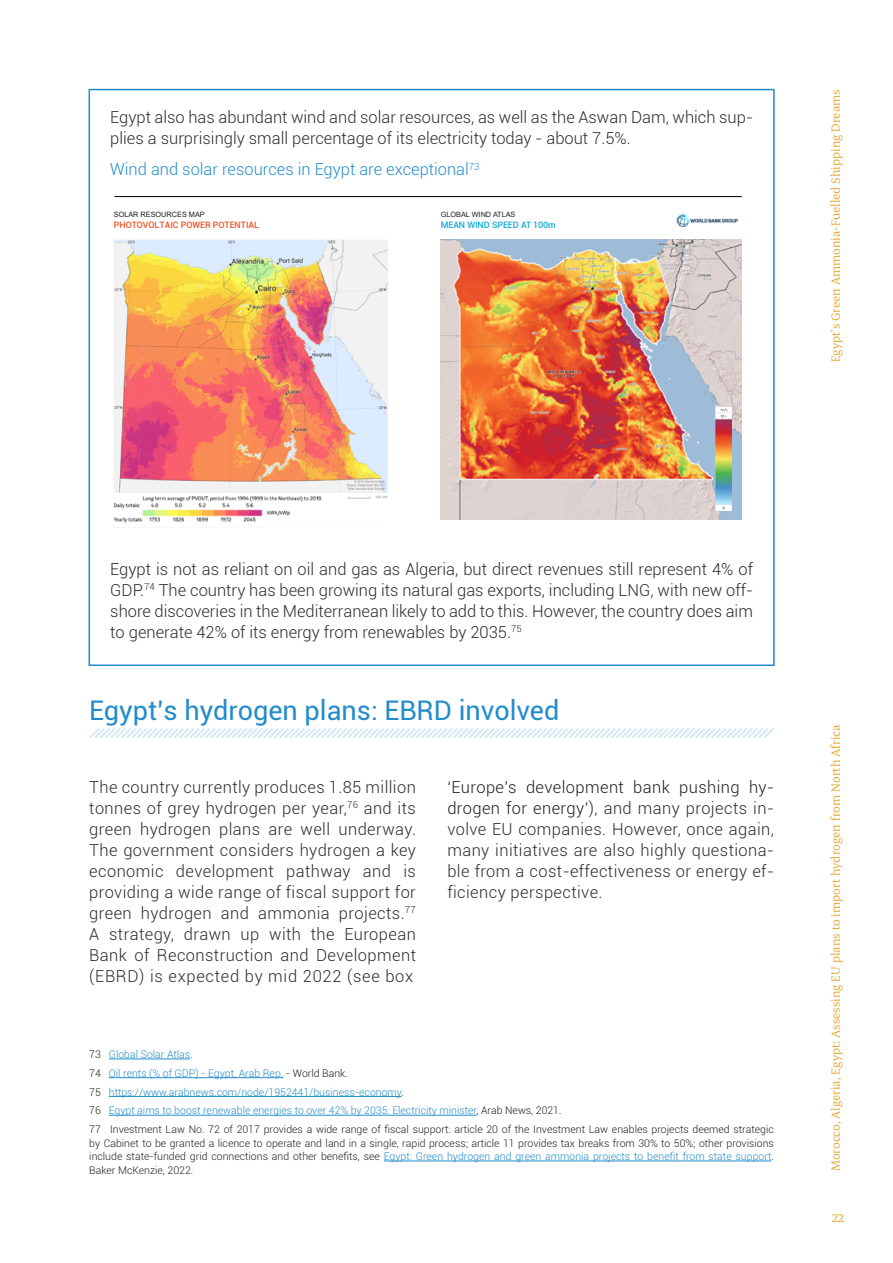
<style>
.page{position:relative;width:893px;height:1263px;background:#fff}
.page>*{position:absolute;margin:0;border:0;box-sizing:border-box;transform-origin:0 0}
.t1{font:27px "Roboto";color:#218ccd}
.Cuadro{font:300 16.5px/21px "Roboto";color:#282b2d;text-align:justify}
.Cuadro-2{font:300 16.5px "Roboto";color:#218ccd}
.t2{font:13.5px "Erode";color:#e59e23}
.Pie_de_página{font:300 10.5px/13.5px "Roboto";color:#1d1d1b;text-align:justify}
.Pie_de_página-2{font:300 10.5px "Roboto";color:#218ccd}
.t3{font:500 8.85px "Roboto";color:#f05023}
.t4{font:500 8.85px "Roboto";color:#10a9d9}
.t5{font:7.35px "Arial";color:#1d1d1b}
.s1{color:#1d1d1b}
.s2{color:#218ccd}
</style>
<div class="page">
<svg style="left:89px;top:728px;width:685px;height:10px"></svg>
<img style="left:441px;top:239px;width:301px;height:281px">
<img style="left:715px;top:406px;width:16px;height:105px">
<img style="left:114px;top:239px;width:274px;height:284px">
<img style="left:676px;top:213px;width:63px;height:14px">
<hr style="left:114px;top:197px;width:628px;height:1px;background:#000">
<hr style="left:109px;top:1058px;width:81px;height:1px;background:#218ccd">
<hr style="left:109px;top:1077px;width:174px;height:1px;background:#218ccd">
<hr style="left:109px;top:1096px;width:292px;height:1px;background:#218ccd">
<hr style="left:109px;top:1115px;width:368px;height:1px;background:#218ccd">
<hr style="left:384px;top:1160px;width:387px;height:1px;background:#218ccd">
<p class="Cuadro" style="left:110px;top:106px;width:644px">Egypt also has abundant wind and solar resources, as well as the Aswan Dam, which sup&shy;plies a surprisingly small percentage of its electricity today - about 7.5%.</p>
<p class="Cuadro-2" style="left:110px;top:158px;width:371px">Wind and solar resources in Egypt are exceptional<sup>73</sup></p>
<p class="t5" style="left:441px;top:209px;width:76px">GLOBAL WIND ATLAS</p>
<p class="t4" style="left:441px;top:218px;width:117px">MEAN WIND SPEED AT 100m</p>
<p class="t5" style="left:114px;top:209px;width:92px">SOLAR RESOURCES MAP</p>
<p class="t3" style="left:114px;top:218px;width:147px">PHOTOVOLTAIC POWER POTENTIAL</p>
<p class="t2" style="left:828px;top:362px;width:275px;rotate:-90deg">Egypt’s Green Ammonia-Fuelled Shipping Dreams</p>
<p class="Cuadro" style="left:110px;top:558px;width:644px">Egypt is not as reliant on oil and gas as Algeria, but direct revenues still represent 4% of GDP.<sup>74</sup> The country has been growing its natural gas exports, including LNG, with new off&shy;shore discoveries in the Mediterranean likely to add to this. However, the country does aim to generate 42% of its energy from renewables by 2035.<sup>75</sup></p>
<h2 class="t1" style="left:89px;top:691px;width:472px">Egypt’s hydrogen plans: EBRD involved</h2>
<p class="Cuadro" style="left:89px;top:776px;width:328px">The country currently produces 1.85 million tonnes of grey hydrogen per year,<sup>76</sup> and its green hydrogen plans are well underway.<br>The government considers hydrogen a key economic development pathway and is providing a wide range of fiscal support for green hydrogen and ammonia projects.<sup>77<br></sup>A strategy, drawn up with the European Bank of Reconstruction and Development (EBRD) is expected by mid 2022 (see box</p>
<p class="Cuadro" style="left:447px;top:776px;width:328px"><span class="s1">‘Europe’s development bank pushing hy&shy;drogen for energy’</span>), and many projects in&shy;volve EU companies. However, once again, many initiatives are also highly questiona&shy;ble from a cost-effectiveness or energy ef&shy;ficiency perspective.</p>
<p class="Pie_de_página-2" style="left:89px;top:1047px;width:105px"><span class="s1">73</span> Global Solar Atlas<span class="s1">.</span></p>
<p class="Pie_de_página-2" style="left:89px;top:1066px;width:260px"><span class="s1">74</span> Oil rents (% of GDP) - Egypt, Arab Rep. <span class="s1">- World Bank.</span></p>
<p class="Pie_de_página-2" style="left:89px;top:1085px;width:316px"><span class="s1">75</span> https://www.arabnews.com/node/1952441/business-economy<span class="s1">.</span></p>
<p class="Pie_de_página-2" style="left:89px;top:1103px;width:474px"><span class="s1">76</span> Egypt aims to boost renewable energies to over 42% by 2035: Electricity minister<span class="s1">, Arab News, 2021.</span></p>
<p class="Pie_de_página" style="left:89px;top:1122px;width:686px">77 Investment Law No. 72 of 2017 provides a wide range of fiscal support: article 20 of the Investment Law enables projects deemed strategic by Cabinet to be granted a licence to operate and land in a single, rapid process; article 11 provides tax breaks from 30% to 50%; other provisions include state-funded grid connections and other benefits, see <span class="s2">Egypt: Green hydrogen and green ammonia projects to benefit from state support</span>.<br>Baker McKenzie, 2022.</p>
<p class="t2" style="left:828px;top:1171px;width:448px;rotate:-90deg">Morocco, Algeria, Egypt: Assessing EU plans to import hydrogen from North Africa</p>
<p class="t2" style="left:832px;top:1209px;width:14px">22</p>
</div>
